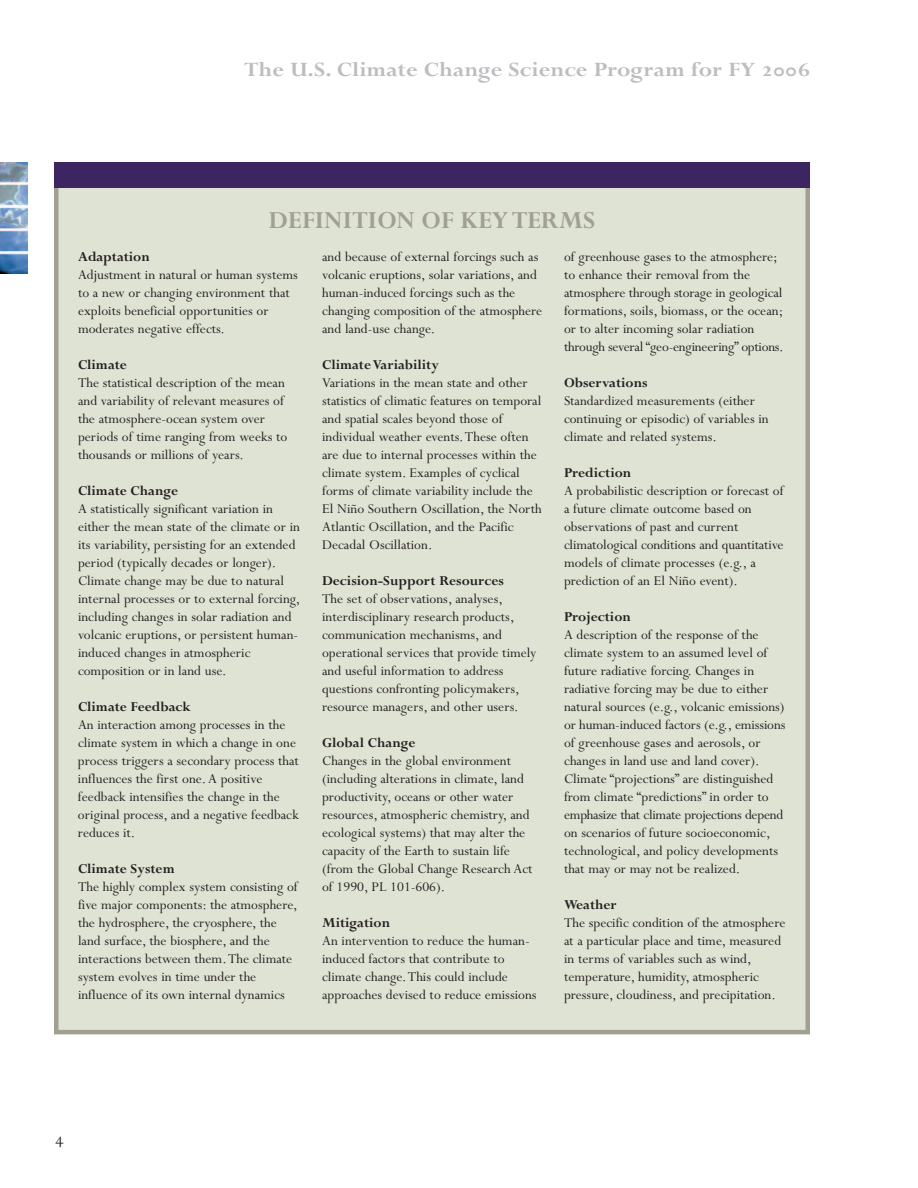
<style>
.page{position:relative;width:918px;height:1188px;background:#fff}
.page>*{position:absolute;margin:0;border:0;box-sizing:border-box;transform-origin:0 0}
.t1{font:700 27px "Perpetua";color:#a2a093}
.t2{font:22.5px "Perpetua Bold Os F";color:#bcbdc0;scale:1.1 1}
.t3{font:18px "Perpetua";color:#231f20}
.t4{font:15px/18px "Perpetua";color:#231f20}
.t5{font:700 15px "Perpetua";color:#231f20}
</style>
<div class="page">
<img style="left:0;top:162px;width:27px;height:112px">
<div style="left:56px;top:170px;width:752px;height:862px;background:#dfe3d4"></div>
<div style="left:54px;top:162px;width:756px;height:26px;background:#3c2560"></div>
<h2 class="t2" style="left:244px;top:63px;width:515px">The U.S. Climate Change Science Program for FY 2006</h2>
<h1 class="t1" style="left:269px;top:210px;width:329px">DEFINITION OF KEY TERMS</h1>
<p class="t5" style="left:78px;top:251px;width:73px">Adaptation</p>
<p class="t4" style="left:78px;top:267px;width:221px">Adjustment in natural or human systems to a new or changing environment that exploits beneficial opportunities or moderates negative effects.</p>
<p class="t5" style="left:78px;top:359px;width:50px">Climate</p>
<p class="t4" style="left:78px;top:375px;width:211px">The statistical description of the mean and variability of relevant measures of the atmosphere-ocean system over periods of time ranging from weeks to thousands or millions of years.</p>
<p class="t5" style="left:78px;top:485px;width:102px">Climate Change</p>
<p class="t4" style="left:78px;top:501px;width:224px">A statistically significant variation in either the mean state of the climate or in its variability, persisting for an extended period (typically decades or longer).<br>Climate change may be due to natural internal processes or to external forcing, including changes in solar radiation and volcanic eruptions, or persistent human&shy;induced changes in atmospheric composition or in land use.</p>
<p class="t5" style="left:78px;top:701px;width:115px">Climate Feedback</p>
<p class="t4" style="left:78px;top:717px;width:222px">An interaction among processes in the climate system in which a change in one process triggers a secondary process that influences the first one. A positive feedback intensifies the change in the original process, and a negative feedback reduces it.</p>
<p class="t5" style="left:78px;top:863px;width:98px">Climate System</p>
<p class="t4" style="left:78px;top:879px;width:221px">The highly complex system consisting of five major components: the atmosphere, the hydrosphere, the cryosphere, the land surface, the biosphere, and the interactions between them.The climate system evolves in time under the influence of its own internal dynamics</p>
<p class="t4" style="left:322px;top:249px;width:222px">and because of external forcings such as volcanic eruptions, solar variations, and human-induced forcings such as the changing composition of the atmosphere and land-use change.</p>
<p class="t5" style="left:322px;top:359px;width:118px">Climate Variability</p>
<p class="t4" style="left:322px;top:375px;width:221px">Variations in the mean state and other statistics of climatic features on temporal and spatial scales beyond those of individual weather events.These often are due to internal processes within the climate system. Examples of cyclical forms of climate variability include the El Niño Southern Oscillation, the North Atlantic Oscillation, and the Pacific Decadal Oscillation.</p>
<p class="t5" style="left:322px;top:575px;width:183px">Decision-Support Resources</p>
<p class="t4" style="left:322px;top:591px;width:216px">The set of observations, analyses, interdisciplinary research products, communication mechanisms, and operational services that provide timely and useful information to address questions confronting policymakers, resource managers, and other users.</p>
<p class="t5" style="left:322px;top:737px;width:95px">Global Change</p>
<p class="t4" style="left:322px;top:753px;width:212px">Changes in the global environment (including alterations in climate, land productivity, oceans or other water resources, atmospheric chemistry, and ecological systems) that may alter the capacity of the Earth to sustain life (from the Global Change Research Act of 1990, PL 101-606).</p>
<p class="t5" style="left:322px;top:917px;width:69px">Mitigation</p>
<p class="t4" style="left:322px;top:933px;width:216px">An intervention to reduce the human&shy;induced factors that contribute to climate change.This could include approaches devised to reduce emissions</p>
<p class="t4" style="left:564px;top:249px;width:221px">of greenhouse gases to the atmosphere; to enhance their removal from the atmosphere through storage in geological formations, soils, biomass, or the ocean; or to alter incoming solar radiation through several “geo-engineering” options.</p>
<p class="t5" style="left:564px;top:377px;width:85px">Observations</p>
<p class="t4" style="left:564px;top:393px;width:206px">Standardized measurements (either continuing or episodic) of variables in climate and related systems.</p>
<p class="t5" style="left:564px;top:467px;width:69px">Prediction</p>
<p class="t4" style="left:564px;top:483px;width:221px">A probabilistic description or forecast of a future climate outcome based on observations of past and current climatological conditions and quantitative models of climate processes (e.g., a prediction of an El Niño event).</p>
<p class="t5" style="left:564px;top:611px;width:68px">Projection</p>
<p class="t4" style="left:564px;top:627px;width:223px">A description of the response of the climate system to an assumed level of future radiative forcing. Changes in radiative forcing may be due to either natural sources (e.g., volcanic emissions) or human-induced factors (e.g., emissions of greenhouse gases and aerosols, or changes in land use and land cover).<br>Climate “projections” are distinguished from climate “predictions” in order to emphasize that climate projections depend on scenarios of future socioeconomic, technological, and policy developments that may or may not be realized.</p>
<p class="t5" style="left:564px;top:899px;width:54px">Weather</p>
<p class="t4" style="left:564px;top:915px;width:223px">The specific condition of the atmosphere at a particular place and time, measured in terms of variables such as wind, temperature, humidity, atmospheric pressure, cloudiness, and precipitation.</p>
<p class="t3" style="left:56px;top:1135px;width:10px">4</p>
</div>
